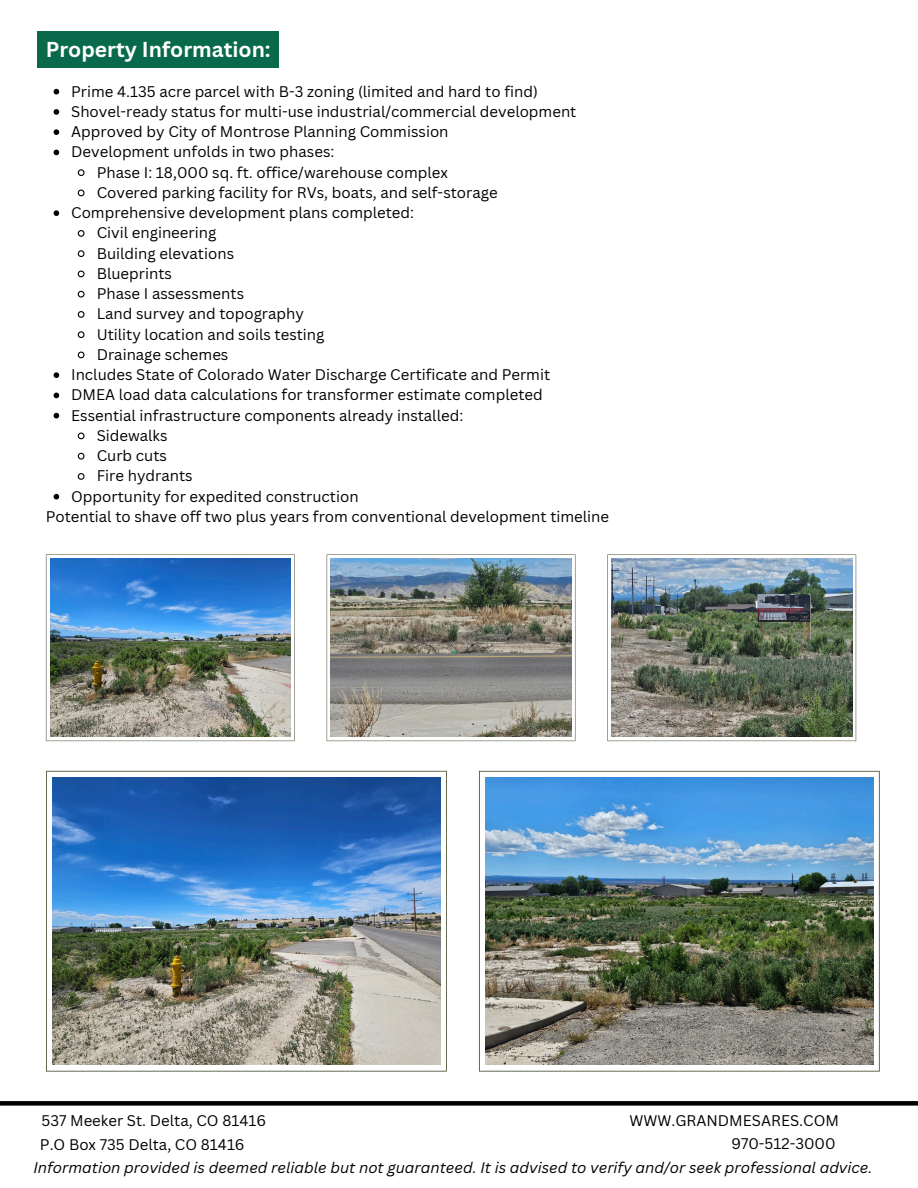
<style>
.page{position:relative;width:918px;height:1188px;background:#fff}
.page>*{position:absolute;margin:0;border:0;box-sizing:border-box;transform-origin:0 0}
.t1{font:700 21px "Canva Sans";color:#fff}
.t2{font:15px "Canva Sans";color:#000}
.t3{font:italic 15px "Canva Sans";color:#000}
</style>
<div class="page">
<svg style="left:46px;top:771px;width:401px;height:301px"></svg>
<img style="left:53px;top:778px;width:387px;height:287px">
<svg style="left:479px;top:771px;width:401px;height:301px"></svg>
<img style="left:486px;top:778px;width:387px;height:287px">
<div style="left:37px;top:31px;width:242px;height:37px;background:#08694b"></div>
<svg style="left:54px;top:89px;width:5px;height:5px"></svg>
<svg style="left:54px;top:109px;width:5px;height:6px"></svg>
<svg style="left:54px;top:129px;width:5px;height:6px"></svg>
<svg style="left:54px;top:150px;width:5px;height:5px"></svg>
<svg style="left:77px;top:169px;width:8px;height:7px"></svg>
<svg style="left:77px;top:189px;width:8px;height:8px"></svg>
<svg style="left:54px;top:210px;width:5px;height:6px"></svg>
<svg style="left:77px;top:230px;width:8px;height:7px"></svg>
<svg style="left:77px;top:250px;width:8px;height:7px"></svg>
<svg style="left:77px;top:270px;width:8px;height:8px"></svg>
<svg style="left:77px;top:290px;width:8px;height:8px"></svg>
<svg style="left:77px;top:311px;width:8px;height:7px"></svg>
<svg style="left:77px;top:331px;width:8px;height:7px"></svg>
<svg style="left:77px;top:351px;width:8px;height:8px"></svg>
<svg style="left:54px;top:372px;width:5px;height:6px"></svg>
<svg style="left:54px;top:393px;width:5px;height:5px"></svg>
<svg style="left:54px;top:413px;width:5px;height:5px"></svg>
<svg style="left:77px;top:432px;width:8px;height:8px"></svg>
<svg style="left:77px;top:452px;width:8px;height:8px"></svg>
<svg style="left:77px;top:473px;width:8px;height:7px"></svg>
<svg style="left:54px;top:494px;width:5px;height:5px"></svg>
<div style="left:0;top:1101px;width:918px;height:5px;background:#000"></div>
<svg style="left:46px;top:554px;width:249px;height:187px"></svg>
<img style="left:50px;top:559px;width:241px;height:178px">
<svg style="left:327px;top:554px;width:248px;height:187px"></svg>
<img style="left:331px;top:559px;width:240px;height:178px">
<svg style="left:607px;top:554px;width:249px;height:187px"></svg>
<img style="left:612px;top:559px;width:240px;height:178px">
<h2 class="t1" style="left:46px;top:34px;width:227px">Property Information:</h2>
<p class="t2" style="left:71px;top:81px;width:468px">Prime 4.135 acre parcel with B-3 zoning (limited and hard to find)</p>
<p class="t2" style="left:71px;top:101px;width:507px">Shovel-ready status for multi-use industrial/commercial development</p>
<p class="t2" style="left:71px;top:121px;width:379px">Approved by City of Montrose Planning Commission</p>
<p class="t2" style="left:71px;top:141px;width:265px">Development unfolds in two phases:</p>
<p class="t2" style="left:97px;top:162px;width:353px">Phase I: 18,000 sq. ft. office/warehouse complex</p>
<p class="t2" style="left:97px;top:182px;width:402px">Covered parking facility for RVs, boats, and self-storage</p>
<p class="t2" style="left:71px;top:202px;width:344px">Comprehensive development plans completed:</p>
<p class="t2" style="left:97px;top:222px;width:121px">Civil engineering</p>
<p class="t2" style="left:97px;top:243px;width:139px">Building elevations</p>
<p class="t2" style="left:97px;top:263px;width:77px">Blueprints</p>
<p class="t2" style="left:97px;top:283px;width:149px">Phase I assessments</p>
<p class="t2" style="left:97px;top:303px;width:209px">Land survey and topography</p>
<p class="t2" style="left:97px;top:324px;width:229px">Utility location and soils testing</p>
<p class="t2" style="left:97px;top:344px;width:133px">Drainage schemes</p>
<p class="t2" style="left:71px;top:364px;width:480px">Includes State of Colorado Water Discharge Certificate and Permit</p>
<p class="t2" style="left:71px;top:384px;width:473px">DMEA load data calculations for transformer estimate completed</p>
<p class="t2" style="left:71px;top:405px;width:394px">Essential infrastructure components already installed:</p>
<p class="t2" style="left:97px;top:425px;width:72px">Sidewalks</p>
<p class="t2" style="left:97px;top:445px;width:72px">Curb cuts</p>
<p class="t2" style="left:97px;top:465px;width:97px">Fire hydrants</p>
<p class="t2" style="left:71px;top:486px;width:289px">Opportunity for expedited construction</p>
<p class="t2" style="left:46px;top:506px;width:565px">Potential to shave off two plus years from conventional development timeline</p>
<p class="t2" style="left:42px;top:1110px;width:226px">537 Meeker St. Delta, CO 81416</p>
<p class="t2" style="left:40px;top:1134px;width:206px">P.O Box 735 Delta, CO 81416</p>
<p class="t2" style="left:731px;top:1133px;width:106px">970-512-3000</p>
<p class="t2" style="left:630px;top:1110px;width:211px">WWW.GRANDMESARES.COM</p>
<p class="t3" style="left:33px;top:1157px;width:841px">Information provided is deemed reliable but not guaranteed. It is advised to verify and/or seek professional advice.</p>
</div>
